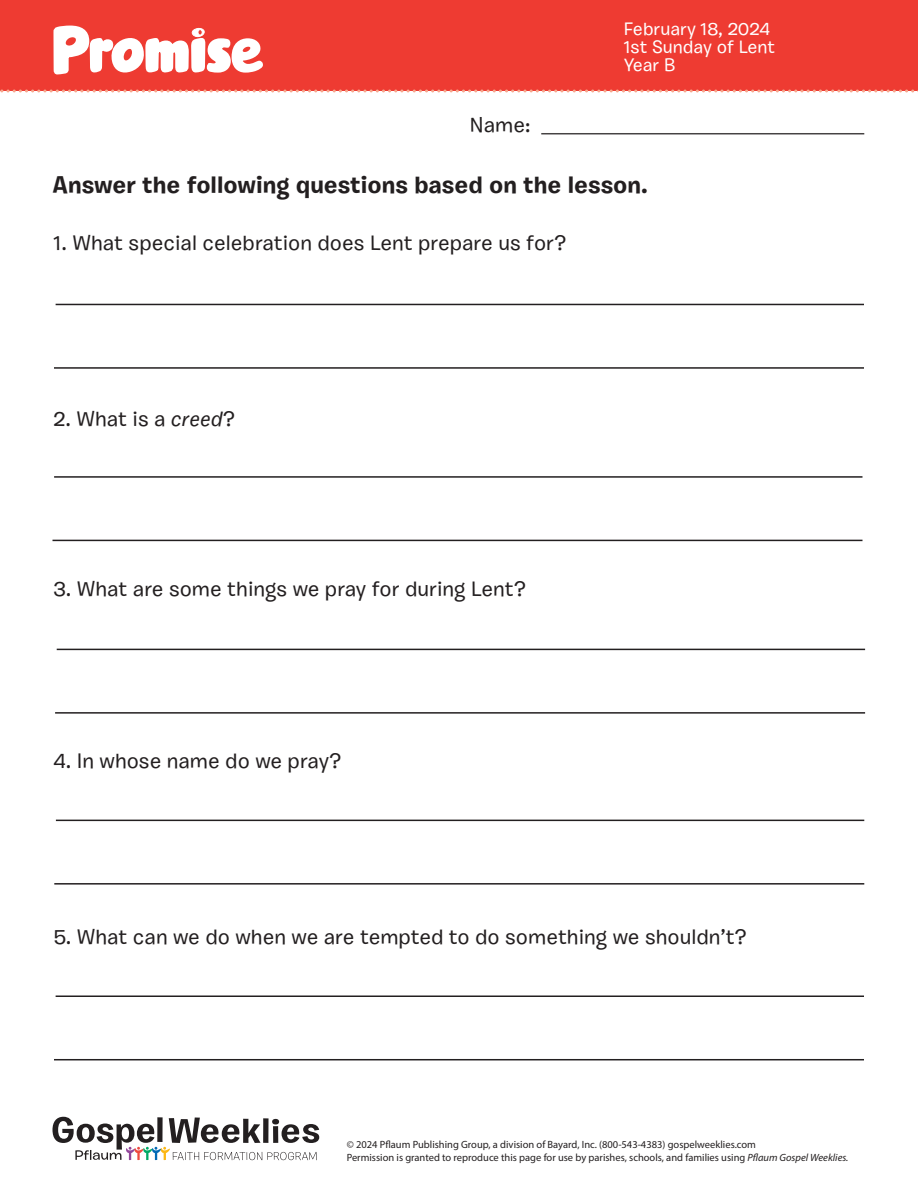
<style>
.page{position:relative;width:918px;height:1188px;background:#fff}
.page>*{position:absolute;margin:0;border:0;box-sizing:border-box;transform-origin:0 0}
.t1{font:700 24px "Burbank Small";color:#231f20}
.t2{font:500 21px "Burbank Small";color:#231f20}
.t3{font:500 18px "Burbank Small";color:#fff}
.t4{font:10.5px/12.6px "Myriad Pro";color:#231f20}
.s1{font-style:italic}
</style>
<div class="page">
<div style="left:0;top:0;width:918px;height:91px;background:#ee3b32"></div>
<svg style="left:0;top:89px;width:918px;height:3px"></svg>
<svg style="left:52px;top:1117px;width:267px;height:43px"></svg>
<svg style="left:53px;top:26px;width:210px;height:48px"></svg>
<hr style="left:541px;top:133px;width:323px;height:1px;background:#231f20">
<hr style="left:56px;top:304px;width:808px;height:1px;background:#231f20">
<hr style="left:54px;top:367px;width:810px;height:2px;background:#231f20">
<hr style="left:57px;top:649px;width:808px;height:1px;background:#231f20">
<hr style="left:55px;top:712px;width:810px;height:2px;background:#231f20">
<hr style="left:56px;top:820px;width:808px;height:1px;background:#231f20">
<hr style="left:54px;top:883px;width:810px;height:2px;background:#231f20">
<hr style="left:56px;top:996px;width:808px;height:1px;background:#231f20">
<hr style="left:54px;top:1059px;width:810px;height:1px;background:#231f20">
<hr style="left:54px;top:476px;width:809px;height:2px;background:#231f20">
<hr style="left:52px;top:540px;width:810px;height:1px;background:#231f20">
<p class="t2" style="left:470px;top:112px;width:62px">Name:</p>
<p class="t3" style="left:624px;top:17px;width:148px">February 18, 2024</p>
<p class="t3" style="left:624px;top:35px;width:153px">1st Sunday of Lent</p>
<p class="t3" style="left:624px;top:53px;width:53px">Year B</p>
<p class="t1" style="left:52px;top:170px;width:597px">Answer the following questions based on the lesson.</p>
<p class="t2" style="left:53px;top:230px;width:515px">1. What special celebration does Lent prepare us for?</p>
<p class="t2" style="left:53px;top:406px;width:183px">2. What is a <span class="s1">creed</span>?</p>
<p class="t2" style="left:53px;top:576px;width:474px">3. What are some things we pray for during Lent?</p>
<p class="t2" style="left:53px;top:748px;width:289px">4. In whose name do we pray?</p>
<p class="t2" style="left:53px;top:924px;width:695px">5. What can we do when we are tempted to do something we shouldn’t?</p>
<p class="t4" style="left:347px;top:1138px;width:503px">© 2024 Pflaum Publishing Group, a division of Bayard, Inc. (800-543-4383) gospelweeklies.com<br>Permission is granted to reproduce this page for use by parishes, schools, and families using <span class="s1">Pflaum Gospel Weeklies.</span></p>
</div>
